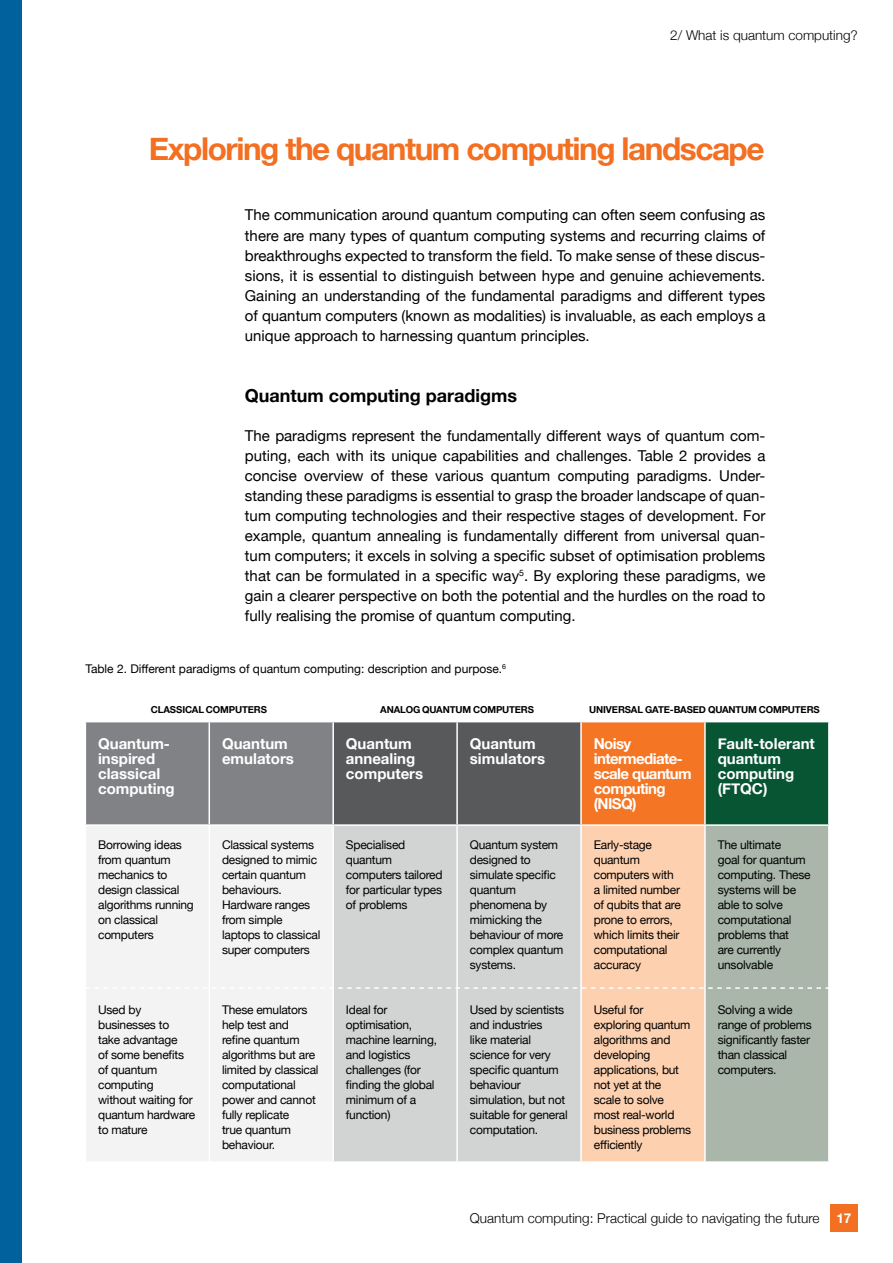
<style>
.page{position:relative;width:893px;height:1263px;background:#fff}
.page>*{position:absolute;margin:0;border:0;box-sizing:border-box;transform-origin:0 0}
.t1{font:700 31.5px "Helvetica Neue";letter-spacing:-.045em;color:#f36f21}
.t2{font:700 18px "Helvetica Neue";color:#000}
.Leipis_sisennetty{font:15px/20.1px "Helvetica Neue";color:#000;text-align:justify}
.table_style{font:700 15px/15px "Helvetica Neue";color:#fff}
.table_style-2{font:700 15px/15px "Helvetica Neue";letter-spacing:-.04em;color:#fff}
.t3{font:300 13.5px "Helvetica Neue";color:#000}
.t4{font:700 13.5px "Helvetica Neue";color:#fff}
.table_style-3{font:12px/15px "Helvetica Neue";letter-spacing:-.02em;color:#000}
.Kuvatekstit{font:12px "Helvetica Neue";color:#000}
.t5{font:700 9.6px "Helvetica Neue";letter-spacing:-.015em;color:#000}
</style>
<div class="page">
<div style="left:830px;top:1204px;width:28px;height:28px;background:#f36f21"></div>
<div style="left:0;top:0;width:21px;height:1263px;background:#01619c"></div>
<svg style="left:86px;top:722px;width:494px;height:102px;background:#6c6e70"></svg>
<div style="left:581px;top:722px;width:124px;height:103px;background:#f47523"></div>
<div style="left:705px;top:722px;width:124px;height:103px;background:#085534"></div>
<div style="left:86px;top:826px;width:246px;height:335px;background:#f3f3f3"></div>
<div style="left:334px;top:826px;width:246px;height:335px;background:#d2d3d3"></div>
<div style="left:581px;top:825px;width:124px;height:337px;background:#fdd0af"></div>
<div style="left:705px;top:825px;width:124px;height:337px;background:#a9b6a9"></div>
<hr style="left:209px;top:722px;width:1px;height:102px;background:#fff">
<hr style="left:332px;top:722px;width:2px;height:102px;background:#fff">
<hr style="left:456px;top:722px;width:2px;height:102px;background:#fff">
<hr style="left:580px;top:722px;width:2px;height:102px;background:#fff">
<hr style="left:704px;top:722px;width:2px;height:102px;background:#fff">
<hr style="left:828px;top:722px;width:2px;height:102px;background:#fff">
<hr style="left:581px;top:824px;width:124px;height:2px;background:#fff">
<hr style="left:705px;top:824px;width:125px;height:2px;background:#fff">
<hr style="left:581px;top:1161px;width:124px;height:2px;background:#fff">
<hr style="left:209px;top:826px;width:1px;height:335px;background:#fff">
<hr style="left:456px;top:826px;width:2px;height:335px;background:#fff">
<hr style="left:580px;top:826px;width:2px;height:335px;background:#fff">
<hr style="left:704px;top:826px;width:2px;height:335px;background:#fff">
<hr style="left:828px;top:826px;width:2px;height:335px;background:#fff">
<hr style="left:705px;top:1161px;width:125px;height:2px;background:#fff">
<svg style="left:86px;top:987px;width:742px;height:2px"></svg>
<p class="t3" style="left:670px;top:24px;width:189px">2/ What is quantum computing?</p>
<h3 class="t1" style="left:149px;top:124px;width:617px">Exploring the quantum computing landscape</h3>
<p class="Leipis_sisennetty" style="left:245px;top:206px;width:522px">The communication around quantum computing can often seem confusing as there are many types of quantum computing systems and recurring claims of breakthroughs expected to transform the field. To make sense of these discus&shy;sions, it is essential to distinguish between hype and genuine achievements.<br>Gaining an understanding of the fundamental paradigms and different types of quantum computers (known as modalities) is invaluable, as each employs a unique approach to harnessing quantum principles.</p>
<h4 class="t2" style="left:245px;top:382px;width:274px">Quantum computing paradigms</h4>
<p class="Leipis_sisennetty" style="left:245px;top:426px;width:522px">The paradigms represent the fundamentally different ways of quantum com&shy;puting, each with its unique capabilities and challenges. Table 2 provides a concise overview of these various quantum computing paradigms. Under&shy;standing these paradigms is essential to grasp the broader landscape of quan&shy;tum computing technologies and their respective stages of development. For example, quantum annealing is fundamentally different from universal quan&shy;tum computers; it excels in solving a specific subset of optimisation problems that can be formulated in a specific way<sup>5</sup>. By exploring these paradigms, we gain a clearer perspective on both the potential and the hurdles on the road to fully realising the promise of quantum computing.</p>
<p class="Kuvatekstit" style="left:85px;top:660px;width:422px">Table 2. Different paradigms of quantum computing: description and purpose.<sup>6</sup></p>
<h4 class="t5" style="left:151px;top:702px;width:118px">CLASSICAL COMPUTERS</h4>
<h4 class="t5" style="left:380px;top:702px;width:155px">ANALOG QUANTUM COMPUTERS</h4>
<h4 class="t5" style="left:589px;top:702px;width:232px">UNIVERSAL GATE-BASED QUANTUM COMPUTERS</h4>
<p class="table_style" style="left:98px;top:737px;width:78px">Quantum&shy;inspired classical computing</p>
<p class="table_style" style="left:222px;top:737px;width:73px">Quantum emulators</p>
<p class="table_style" style="left:346px;top:737px;width:79px">Quantum annealing computers</p>
<p class="table_style" style="left:470px;top:737px;width:77px">Quantum simulators</p>
<p class="table_style-2" style="left:594px;top:737px;width:100px">Noisy intermediate&shy;scale quantum computing</p>
<p class="table_style" style="left:594px;top:797px;width:44px">(NISQ)</p>
<p class="table_style" style="left:718px;top:737px;width:99px">Fault-tolerant quantum computing (FTQC)</p>
<p class="table_style-3" style="left:98px;top:838px;width:97px">Borrowing ideas from quantum mechanics to design classical algorithms running on classical computers</p>
<p class="table_style-3" style="left:98px;top:1003px;width:99px">Used by businesses to<br>take advantage<br>of some benefits of quantum computing<br>without waiting for quantum hardware to mature</p>
<p class="table_style-3" style="left:222px;top:838px;width:100px">Classical systems designed to mimic certain quantum behaviours.<br>Hardware ranges from simple laptops to classical super computers</p>
<p class="table_style-3" style="left:222px;top:1003px;width:98px">These emulators help test and refine quantum algorithms but are limited by classical computational power and cannot fully replicate<br>true quantum behaviour.</p>
<p class="table_style-3" style="left:346px;top:838px;width:98px">Specialised quantum computers tailored for particular types of problems</p>
<p class="table_style-3" style="left:346px;top:1003px;width:93px">Ideal for optimisation, machine learning, and logistics challenges (for finding the global minimum of a function)</p>
<p class="table_style-3" style="left:470px;top:838px;width:95px">Quantum system designed to simulate specific quantum phenomena by mimicking the behaviour of more complex quantum systems.</p>
<p class="table_style-3" style="left:470px;top:1003px;width:99px">Used by scientists and industries<br>like material science for very specific quantum behaviour simulation, but not suitable for general computation.</p>
<p class="table_style-3" style="left:594px;top:838px;width:89px">Early-stage quantum computers with a limited number of qubits that are prone to errors, which limits their computational accuracy</p>
<p class="table_style-3" style="left:594px;top:1003px;width:99px">Useful for exploring quantum algorithms and developing applications, but not yet at the scale to solve most real-world business problems efficiently</p>
<p class="table_style-3" style="left:718px;top:838px;width:94px">The ultimate<br>goal for quantum computing. These systems will be able to solve computational problems that<br>are currently unsolvable</p>
<p class="table_style-3" style="left:718px;top:1003px;width:95px">Solving a wide range of problems significantly faster than classical computers.</p>
<p class="t3" style="left:470px;top:1207px;width:351px">Quantum computing: Practical guide to navigating the future</p>
<p class="t4" style="left:836px;top:1207px;width:17px">17</p>
</div>
